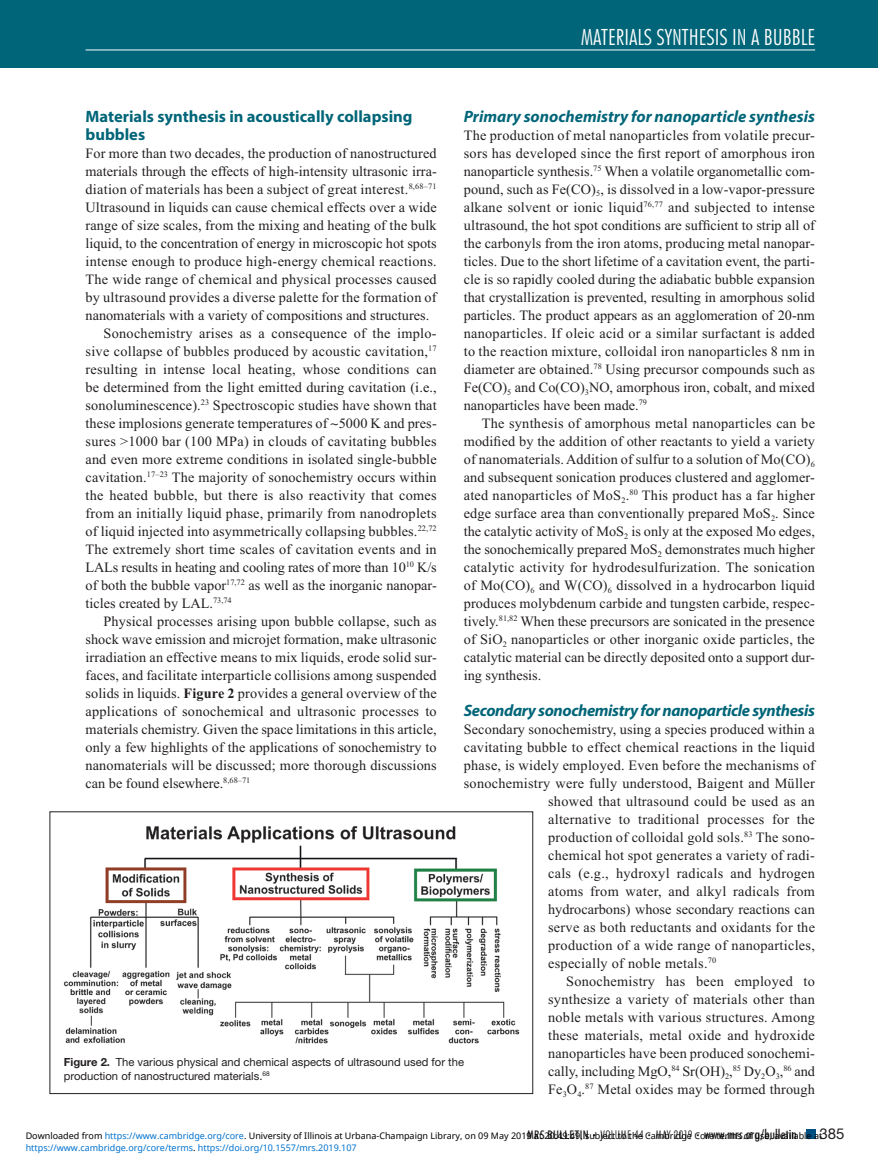
<style>
.page{position:relative;width:878px;height:1175px;background:#fff}
.page>*{position:absolute;margin:0;border:0;box-sizing:border-box;transform-origin:0 0}
.t1{font:300 condensed 22.5px "Futura BT";color:#fff}
.t2{font:700 16.5px/18px "Myriad Pro";color:#006578}
.t3{font:italic 700 16.5px "Myriad Pro";letter-spacing:-.025em;color:#006578}
.t4{font:italic 700 16.5px "Myriad Pro";color:#006578}
.t5{font:15px "Helvetica Neue LT Std";color:#231f20}
.t6{font:14.25px/18px "Times New Roman";letter-spacing:.01em;color:#231f20;text-align:justify}
.t7{font:14.25px "Times New Roman";letter-spacing:-.01em;color:#231f20}
.t8{font:500 condensed 13.5px "Futura BT";letter-spacing:.01em;color:#231f20}
.t9{font:11.25px/13.5px "Helvetica Neue LT Std";color:#231f20}
.t10{font:9px "Noto Sans";color:#000}
.t11{font:9px "Noto Sans";color:#0172cf}
.s1{font-family:"Tn Q"}
.s2{font-weight:700}
.s3{font-size:12px}
.s4{font-weight:300;font-size:7.5px}
.s5{font-weight:300;font-size:12px}
.s6{color:#0172cf}
.s7{color:#000}
</style>
<div class="page">
<div style="left:0;top:0;width:878px;height:68px;background:#006578"></div>
<hr style="left:86px;top:50px;width:729px;height:1px;background:#fff">
<div style="left:806px;top:1130px;width:9px;height:8px;background:#005081"></div>
<img style="left:64px;top:826px;width:455px;height:217px">
<div style="left:50px;top:811px;width:483px;height:283px;border:1px solid #231f20"></div>
<h1 class="t1" style="left:581px;top:23px;width:235px">MATERIALS SYNTHESIS IN A BUBBLE</h1>
<p class="t4" style="left:464px;top:105px;width:353px">Primary sonochemistry for nanoparticle synthesis</p>
<p class="t6" style="left:463px;top:126px;width:353px">The production of metal nanoparticles from volatile precur&shy;sors has developed since the first report of amorphous iron nanoparticle synthesis.<sup>75</sup> When a volatile organometallic com&shy;pound, such as Fe(CO)<sub>5</sub>, is dissolved in a low-vapor-pressure alkane solvent or ionic liquid<sup>76,77</sup> and subjected to intense ultrasound, the hot spot conditions are sufficient to strip all of the carbonyls from the iron atoms, producing metal nanopar&shy;ticles. Due to the short lifetime of a cavitation event, the parti&shy;cle is so rapidly cooled during the adiabatic bubble expansion that crystallization is prevented, resulting in amorphous solid particles. The product appears as an agglomeration of 20-nm nanoparticles. If oleic acid or a similar surfactant is added to the reaction mixture, colloidal iron nanoparticles 8 nm in diameter are obtained.<sup>78</sup> Using precursor compounds such as Fe(CO)<sub>5</sub> and Co(CO)<sub>3</sub>NO, amorphous iron, cobalt, and mixed nanoparticles have been made.<sup>79</sup></p>
<p class="t6" style="left:463px;top:414px;width:353px;text-indent:18px">The synthesis of amorphous metal nanoparticles can be modified by the addition of other reactants to yield a variety of nanomaterials. Addition of sulfur to a solution of Mo(CO)<sub>6 </sub>and subsequent sonication produces clustered and agglomer&shy;ated nanoparticles of MoS<sub>2</sub>.<sup>80</sup> This product has a far higher edge surface area than conventionally prepared MoS<sub>2</sub>. Since the catalytic activity of MoS<sub>2</sub> is only at the exposed Mo edges, the sonochemically prepared MoS<sub>2</sub> demonstrates much higher catalytic activity for hydrodesulfurization. The sonication of Mo(CO)<sub>6</sub> and W(CO)<sub>6</sub> dissolved in a hydrocarbon liquid produces molybdenum carbide and tungsten carbide, respec&shy;tively.<sup>81,82</sup> When these precursors are sonicated in the presence of SiO<sub>2</sub> nanoparticles or other inorganic oxide particles, the catalytic material can be directly deposited onto a support dur&shy;ing synthesis.</p>
<p class="t3" style="left:464px;top:699px;width:353px">Secondary sonochemistry for nanoparticle synthesis</p>
<p class="t6" style="left:464px;top:720px;width:353px">Secondary sonochemistry, using a species produced within a</p>
<p class="t6" style="left:464px;top:738px;width:353px">cavitating bubble to effect chemical reactions in the liquid</p>
<p class="t6" style="left:464px;top:756px;width:353px">phase, is widely employed. Even before the mechanisms of</p>
<p class="t6" style="left:464px;top:774px;width:352px">sonochemistry were fully understood, Baigent and Müller</p>
<p class="t6" style="left:548px;top:792px;width:268px">showed that ultrasound could be used as an</p>
<p class="t6" style="left:548px;top:810px;width:268px">alternative to traditional processes for the</p>
<p class="t6" style="left:548px;top:828px;width:268px">production of colloidal gold sols.<sup>83</sup> The sono-</p>
<p class="t6" style="left:548px;top:846px;width:268px">chemical hot spot generates a variety of radi-</p>
<p class="t6" style="left:548px;top:864px;width:268px">cals (e.g., hydroxyl radicals and hydrogen</p>
<p class="t6" style="left:548px;top:882px;width:268px">atoms from water, and alkyl radicals from</p>
<p class="t6" style="left:548px;top:900px;width:268px">hydrocarbons) whose secondary reactions can</p>
<p class="t6" style="left:548px;top:918px;width:268px">serve as both reductants and oxidants for the</p>
<p class="t6" style="left:548px;top:936px;width:268px">production of a wide range of nanoparticles,</p>
<p class="t6" style="left:548px;top:954px;width:170px">especially of noble metals.<sup>70</sup></p>
<p class="t6" style="left:566px;top:972px;width:250px">Sonochemistry has been employed to</p>
<p class="t6" style="left:548px;top:990px;width:268px">synthesize a variety of materials other than</p>
<p class="t6" style="left:548px;top:1008px;width:268px">noble metals with various structures. Among</p>
<p class="t6" style="left:548px;top:1026px;width:268px">these materials, metal oxide and hydroxide</p>
<p class="t6" style="left:548px;top:1044px;width:268px">nanoparticles have been produced sonochemi-</p>
<p class="t6" style="left:548px;top:1062px;width:268px">cally, including MgO,<sup>84</sup> Sr(OH)<sub>2</sub>,<sup>85</sup> Dy<sub>2</sub>O<sub>3</sub>,<sup>86</sup> and</p>
<p class="t6" style="left:548px;top:1080px;width:268px">Fe<sub>3</sub>O<sub>4</sub>.<sup>87</sup> Metal oxides may be formed through</p>
<p class="t2" style="left:86px;top:106px;width:328px">Materials synthesis in acoustically collapsing bubbles</p>
<p class="t6" style="left:86px;top:144px;width:353px">For more than two decades, the production of nanostructured</p>
<p class="t6" style="left:86px;top:162px;width:353px">materials through the effects of high-intensity ultrasonic irra-</p>
<p class="t6" style="left:86px;top:180px;width:353px">diation of materials has been a subject of great interest.<sup>8,68–71</sup></p>
<p class="t6" style="left:85px;top:198px;width:353px">Ultrasound in liquids can cause chemical effects over a wide</p>
<p class="t6" style="left:85px;top:216px;width:352px">range of size scales, from the mixing and heating of the bulk</p>
<p class="t6" style="left:85px;top:234px;width:353px">liquid, to the concentration of energy in microscopic hot spots</p>
<p class="t6" style="left:85px;top:252px;width:353px">intense enough to produce high-energy chemical reactions.</p>
<p class="t6" style="left:85px;top:270px;width:353px">The wide range of chemical and physical processes caused</p>
<p class="t6" style="left:85px;top:288px;width:352px">by ultrasound provides a diverse palette for the formation of</p>
<p class="t6" style="left:85px;top:306px;width:345px">nanomaterials with a variety of compositions and structures.</p>
<p class="t6" style="left:103px;top:324px;width:334px">Sonochemistry arises as a consequence of the implo-</p>
<p class="t6" style="left:85px;top:342px;width:353px">sive collapse of bubbles produced by acoustic cavitation,<sup>17</sup></p>
<p class="t6" style="left:85px;top:360px;width:352px">resulting in intense local heating, whose conditions can</p>
<p class="t6" style="left:85px;top:378px;width:353px">be determined from the light emitted during cavitation (i.e.,</p>
<p class="t6" style="left:85px;top:396px;width:353px">sonoluminescence).<sup>23</sup> Spectroscopic studies have shown that</p>
<p class="t6" style="left:85px;top:414px;width:353px">these implosions generate temperatures of <span class="s1">∼</span>5000 K and pres-</p>
<p class="t6" style="left:85px;top:432px;width:353px">sures &gt;1000 bar (100 MPa) in clouds of cavitating bubbles</p>
<p class="t6" style="left:85px;top:450px;width:352px">and even more extreme conditions in isolated single-bubble</p>
<p class="t6" style="left:85px;top:468px;width:353px">cavitation.<sup>17–23</sup> The majority of sonochemistry occurs within</p>
<p class="t6" style="left:85px;top:486px;width:353px">the heated bubble, but there is also reactivity that comes</p>
<p class="t6" style="left:85px;top:504px;width:352px">from an initially liquid phase, primarily from nanodroplets</p>
<p class="t6" style="left:85px;top:522px;width:353px">of liquid injected into asymmetrically collapsing bubbles.<sup>22,72</sup></p>
<p class="t6" style="left:85px;top:540px;width:353px">The extremely short time scales of cavitation events and in</p>
<p class="t7" style="left:85px;top:559px;width:353px">LALs results in heating and cooling rates of more than 10<sup>10</sup> K/s</p>
<p class="t6" style="left:86px;top:576px;width:352px">of both the bubble vapor<sup>17,72</sup> as well as the inorganic nanopar-</p>
<p class="t6" style="left:85px;top:594px;width:148px">ticles created by LAL.<sup>73,74</sup></p>
<p class="t6" style="left:103px;top:612px;width:334px">Physical processes arising upon bubble collapse, such as</p>
<p class="t6" style="left:86px;top:630px;width:353px">shock wave emission and microjet formation, make ultrasonic</p>
<p class="t6" style="left:86px;top:648px;width:353px">irradiation an effective means to mix liquids, erode solid sur-</p>
<p class="t6" style="left:86px;top:666px;width:353px">faces, and facilitate interparticle collisions among suspended</p>
<p class="t6" style="left:86px;top:684px;width:352px">solids in liquids. <span class="s2">Figure 2</span> provides a general overview of the</p>
<p class="t6" style="left:86px;top:702px;width:353px">applications of sonochemical and ultrasonic processes to</p>
<p class="t6" style="left:86px;top:720px;width:352px">materials chemistry. Given the space limitations in this article,</p>
<p class="t6" style="left:86px;top:738px;width:352px">only a few highlights of the applications of sonochemistry to</p>
<p class="t6" style="left:86px;top:756px;width:353px">nanomaterials will be discussed; more thorough discussions</p>
<p class="t6" style="left:86px;top:774px;width:166px">can be found elsewhere.<sup>8,68–71</sup></p>
<p class="t9" style="left:64px;top:1055px;width:402px"><span class="s2">Figure 2.</span> The various physical and chemical aspects of ultrasound used for the production of nanostructured materials.<sup>68</sup></p>
<p class="t8" style="left:527px;top:1126px;width:271px"><span class="s3">MRS BULLETIN</span> <span class="s4">•</span> <span class="s5">VOLUME 44</span> <span class="s4">•</span> <span class="s5">MAY 2019</span> <span class="s4">•</span> www.mrs.org/bulletin</p>
<p class="t5" style="left:819px;top:1124px;width:27px">385</p>
<p class="t10" style="left:26px;top:1129px;width:798px">Downloaded from <span class="s6">https://www.cambridge.org/core</span>. University of Illinois at Urbana-Champaign Library, on 09 May 2019 at 20:49:49, subject to the Cambridge Core terms of use, available at</p>
<p class="t11" style="left:26px;top:1141px;width:332px">https://www.cambridge.org/core/terms<span class="s7">.</span> https://doi.org/10.1557/mrs.2019.107</p>
</div>
